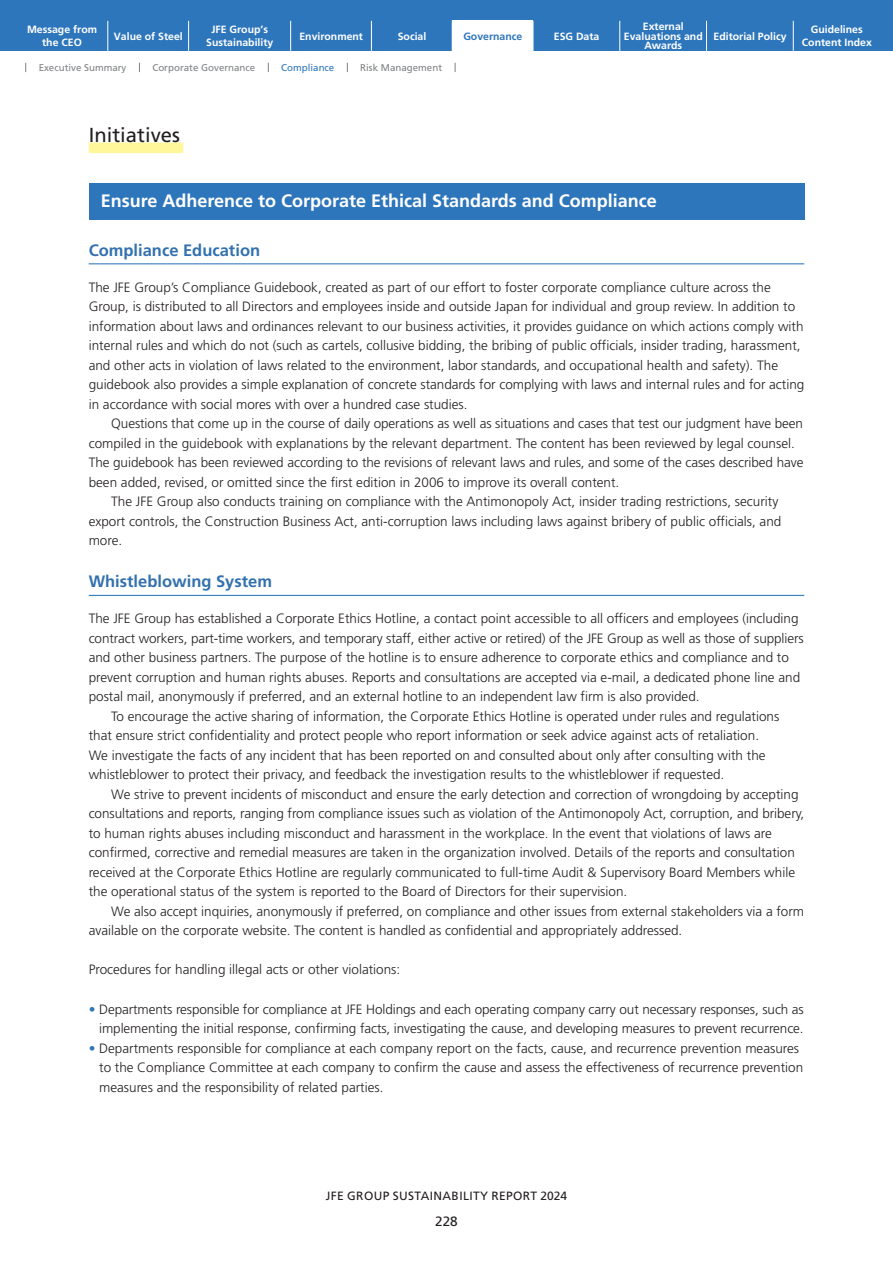
<style>
.page{position:relative;width:893px;height:1263px;background:#fff}
.page>*{position:absolute;margin:0;border:0;box-sizing:border-box;transform-origin:0 0}
.t1{font:20.25px "Frutiger";color:#231f20}
.t2{font:700 18px "Frutiger";color:#fff}
.t3{font:700 16.5px "Frutiger";color:#3271af}
.t4{font:300 13.5px/19.5px "Frutiger";color:#231f20}
.t5{font:13.5px "Frutiger";color:#231f20}
.t6{font:12px "Frutiger";letter-spacing:.03em;color:#231f20}
.t7{font:700 10.5px/12.8px "Frutiger";color:#fff;text-align:center}
.t8{font:700 10.5px "Frutiger";color:#2e76bc}
.t9{font:9.75px "Frutiger";color:#808285}
.t10{font:9.75px "Frutiger";color:#2e76bc}
.s1{color:#2e76bc}
</style>
<div class="page">
<div style="left:0;top:0;width:893px;height:51px;background:#2e76bc"></div>
<hr style="left:108px;top:21px;width:1px;height:30px;background:#fff">
<hr style="left:188px;top:21px;width:1px;height:30px;background:#fff">
<hr style="left:290px;top:21px;width:1px;height:30px;background:#fff">
<hr style="left:371px;top:21px;width:1px;height:30px;background:#fff">
<hr style="left:533px;top:21px;width:1px;height:30px;background:#fff">
<hr style="left:619px;top:21px;width:1px;height:30px;background:#fff">
<hr style="left:706px;top:21px;width:1px;height:30px;background:#fff">
<hr style="left:793px;top:21px;width:1px;height:30px;background:#fff">
<div style="left:452px;top:21px;width:81px;height:30px;background:#fff"></div>
<div style="left:89px;top:143px;width:94px;height:10px;background:#fff79a"></div>
<div style="left:89px;top:183px;width:715px;height:36px;background:#2e76bc"></div>
<hr style="left:89px;top:263px;width:715px;height:1px;background:#2e76bc">
<hr style="left:89px;top:595px;width:715px;height:1px;background:#2e76bc">
<p class="t7" style="left:114px;top:30px;width:70px">Value of Steel</p>
<p class="t7" style="left:206px;top:23px;width:69px">JFE Group’s<br>Sustainability</p>
<p class="t7" style="left:299px;top:30px;width:65px">Environment</p>
<p class="t7" style="left:554px;top:30px;width:47px">ESG Data</p>
<p class="t7" style="left:624px;top:22px;width:80px;line-height:9.6px">External<br>Evaluations and<br>Awards</p>
<p class="t7" style="left:714px;top:30px;width:74px">Editorial Policy</p>
<p class="t7" style="left:802px;top:23px;width:72px">Guidelines<br>Content Index</p>
<p class="t7" style="left:27px;top:23px;width:72px">Message from the CEO</p>
<p class="t7" style="left:398px;top:30px;width:30px">Social</p>
<p class="t8" style="left:463px;top:30px;width:60px">Governance</p>
<p class="t9" style="left:39px;top:62px;width:89px">Executive Summary</p>
<p class="t9" style="left:152px;top:62px;width:104px">Corporate Governance</p>
<p class="t10" style="left:281px;top:62px;width:55px">Compliance</p>
<p class="t9" style="left:360px;top:62px;width:83px">Risk Management</p>
<h1 class="t1" style="left:89px;top:123px;width:93px">Initiatives</h1>
<h2 class="t2" style="left:101px;top:191px;width:558px">Ensure Adherence to Corporate Ethical Standards and Compliance</h2>
<p class="t3" style="left:89px;top:240px;width:173px">Compliance Education</p>
<p class="t4" style="left:89px;top:278px;width:717px">The JFE Group’s Compliance Guidebook, created as part of our effort to foster corporate compliance culture across the Group, is distributed to all Directors and employees inside and outside Japan for individual and group review. In addition to information about laws and ordinances relevant to our business activities, it provides guidance on which actions comply with internal rules and which do not (such as cartels, collusive bidding, the bribing of public officials, insider trading, harassment, and other acts in violation of laws related to the environment, labor standards, and occupational health and safety). The guidebook also provides a simple explanation of concrete standards for complying with laws and internal rules and for acting in accordance with social mores with over a hundred case studies.</p>
<p class="t4" style="left:111px;top:414px;width:693px">Questions that come up in the course of daily operations as well as situations and cases that test our judgment have been</p>
<p class="t4" style="left:89px;top:434px;width:708px">compiled in the guidebook with explanations by the relevant department. The content has been reviewed by legal counsel.</p>
<p class="t4" style="left:89px;top:453px;width:716px">The guidebook has been reviewed according to the revisions of relevant laws and rules, and some of the cases described have</p>
<p class="t4" style="left:89px;top:473px;width:532px">been added, revised, or omitted since the first edition in 2006 to improve its overall content.</p>
<p class="t4" style="left:111px;top:492px;width:669px">The JFE Group also conducts training on compliance with the Antimonopoly Act, insider trading restrictions, security</p>
<p class="t4" style="left:89px;top:512px;width:694px">export controls, the Construction Business Act, anti-corruption laws including laws against bribery of public officials, and</p>
<p class="t4" style="left:89px;top:531px;width:35px">more.</p>
<p class="t3" style="left:89px;top:572px;width:185px">Whistleblowing System</p>
<p class="t4" style="left:89px;top:609px;width:711px">The JFE Group has established a Corporate Ethics Hotline, a contact point accessible to all officers and employees (including</p>
<p class="t4" style="left:89px;top:629px;width:716px">contract workers, part-time workers, and temporary staff, either active or retired) of the JFE Group as well as those of suppliers</p>
<p class="t4" style="left:89px;top:648px;width:702px">and other business partners. The purpose of the hotline is to ensure adherence to corporate ethics and compliance and to</p>
<p class="t4" style="left:89px;top:668px;width:713px">prevent corruption and human rights abuses. Reports and consultations are accepted via e-mail, a dedicated phone line and</p>
<p class="t4" style="left:89px;top:687px;width:612px">postal mail, anonymously if preferred, and an external hotline to an independent law firm is also provided.</p>
<p class="t4" style="left:111px;top:707px;width:670px">To encourage the active sharing of information, the Corporate Ethics Hotline is operated under rules and regulations</p>
<p class="t4" style="left:89px;top:726px;width:672px">that ensure strict confidentiality and protect people who report information or seek advice against acts of retaliation.</p>
<p class="t4" style="left:89px;top:746px;width:678px">We investigate the facts of any incident that has been reported on and consulted about only after consulting with the</p>
<p class="t4" style="left:89px;top:765px;width:637px">whistleblower to protect their privacy, and feedback the investigation results to the whistleblower if requested.</p>
<p class="t4" style="left:111px;top:785px;width:689px">We strive to prevent incidents of misconduct and ensure the early detection and correction of wrongdoing by accepting</p>
<p class="t4" style="left:89px;top:804px;width:717px">consultations and reports, ranging from compliance issues such as violation of the Antimonopoly Act, corruption, and bribery,</p>
<p class="t4" style="left:89px;top:824px;width:685px">to human rights abuses including misconduct and harassment in the workplace. In the event that violations of laws are</p>
<p class="t4" style="left:89px;top:843px;width:708px">confirmed, corrective and remedial measures are taken in the organization involved. Details of the reports and consultation</p>
<p class="t4" style="left:89px;top:863px;width:708px">received at the Corporate Ethics Hotline are regularly communicated to full-time Audit &amp; Supervisory Board Members while</p>
<p class="t4" style="left:89px;top:882px;width:540px">the operational status of the system is reported to the Board of Directors for their supervision.</p>
<p class="t4" style="left:111px;top:902px;width:694px">We also accept inquiries, anonymously if preferred, on compliance and other issues from external stakeholders via a form</p>
<p class="t4" style="left:89px;top:921px;width:595px">available on the corporate website. The content is handled as confidential and appropriately addressed.</p>
<p class="t4" style="left:89px;top:960px;width:313px">Procedures for handling illegal acts or other violations:</p>
<p class="t4" style="left:89px;top:999px;width:717px;text-align:right"><span class="s1">•</span> Departments responsible for compliance at JFE Holdings and each operating company carry out necessary responses, such as implementing the initial response, confirming facts, investigating the cause, and developing measures to prevent recurrence.</p>
<p class="t4" style="left:99px;top:1038px;width:705px;text-indent:-11px"><span class="s1">•</span> Departments responsible for compliance at each company report on the facts, cause, and recurrence prevention measures to the Compliance Committee at each company to confirm the cause and assess the effectiveness of recurrence prevention measures and the responsibility of related parties.</p>
<p class="t6" style="left:326px;top:1188px;width:243px">JFE GROUP SUSTAINABILITY REPORT 2024</p>
<p class="t5" style="left:435px;top:1214px;width:24px">228</p>
</div>
